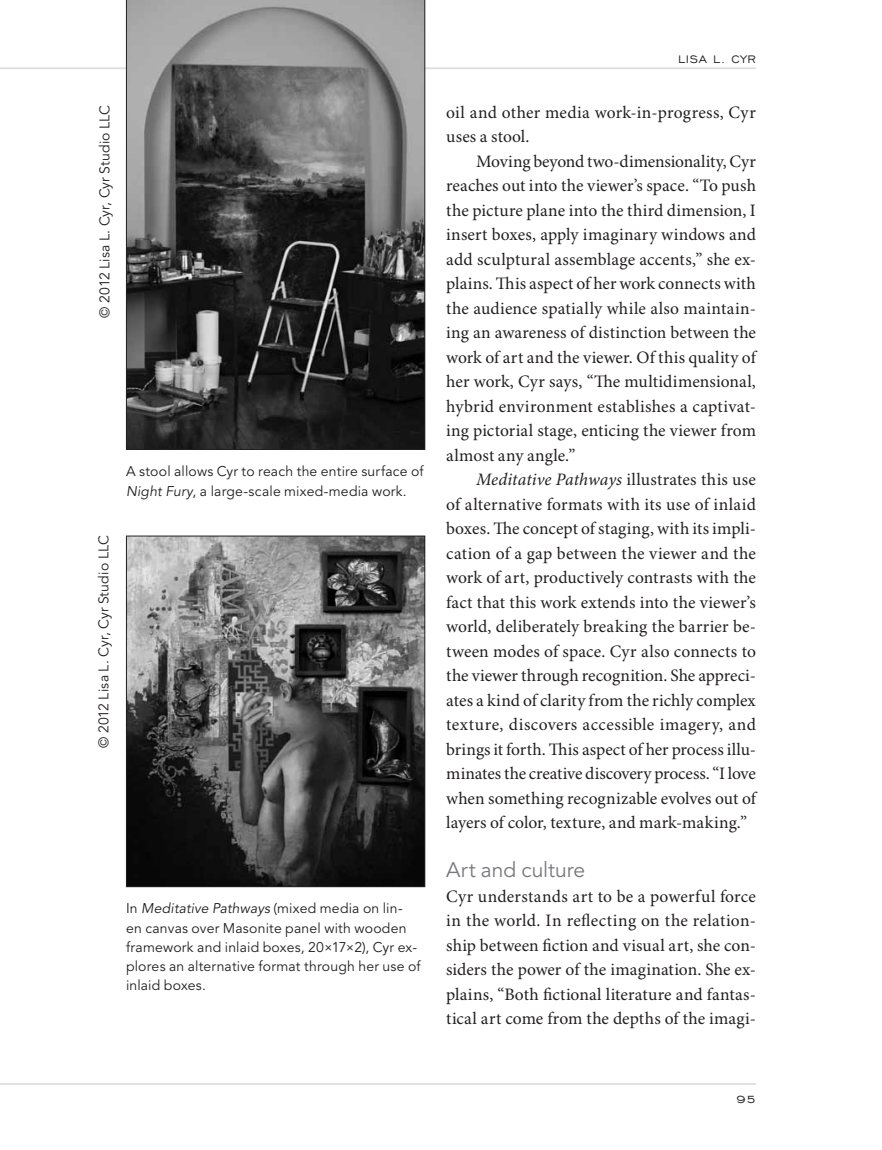
<style>
.page{position:relative;width:882px;height:1150px;background:#fff}
.page>*{position:absolute;margin:0;border:0;box-sizing:border-box;transform-origin:0 0}
.t1{font:21px "Avenir LT Std";letter-spacing:-.005em;color:#77787b}
.t2{font:17.5px/24.5px "Minion Pro";letter-spacing:.005em;color:#231f20;text-align:justify}
.t3{font:14px/19.2px "Avenir LT Std";letter-spacing:.015em;color:#231f20}
.t4{font:14px "Engravers Gothic BT";letter-spacing:.05em;color:#231f20}
.s1{font-style:italic}
</style>
<div class="page">
<hr style="left:0;top:67px;width:756px;height:2px;background:#dcddde">
<hr style="left:0;top:1083px;width:756px;height:2px;background:#dcddde">
<svg style="left:126px;top:0;width:299px;height:450px;background:#545454"></svg>
<img style="left:128px;top:538px;width:295px;height:347px">
<div style="left:126px;top:536px;width:299px;height:351px;border:1px solid #231f20"></div>
<p class="t3" style="left:96px;top:317px;width:214px;rotate:-90deg">© 2012 Lisa L. Cyr, Cyr Studio LLC</p>
<p class="t3" style="left:126px;top:462px;width:299px">A stool allows Cyr to reach the entire surface of<br><span class="s1">Night Fury</span>, a large-scale mixed-media work.</p>
<p class="t3" style="left:95px;top:748px;width:214px;rotate:-90deg">© 2012 Lisa L. Cyr, Cyr Studio LLC</p>
<p class="t3" style="left:126px;top:899px;width:296px">In <span class="s1">Meditative Pathways</span> (mixed media on lin&shy;en canvas over Masonite panel with wooden framework and inlaid boxes, 20×17×2), Cyr ex&shy;plores an alternative format through her use of inlaid boxes.</p>
<p class="t4" style="left:678px;top:51px;width:79px">Lisa L. Cyr</p>
<p class="t2" style="left:446px;top:101px;width:311px">oil and other media work-in-progress, Cyr uses a stool.</p>
<p class="t2" style="left:446px;top:150px;width:311px;text-indent:30px">Moving beyond two-dimensionality, Cyr reaches out into the viewer’s space. “To push the picture plane into the third dimension, I insert boxes, apply imaginary windows and add sculptural assemblage accents,” she ex&shy;plains. This aspect of her work connects with the audience spatially while also maintain&shy;ing an awareness of distinction between the work of art and the viewer. Of this quality of her work, Cyr says, “The multidimensional, hybrid environment establishes a captivat&shy;ing pictorial stage, enticing the viewer from almost any angle.”</p>
<p class="t2" style="left:446px;top:468px;width:311px;text-indent:30px"><span class="s1">Meditative Pathways</span> illustrates this use of alternative formats with its use of inlaid boxes. The concept of staging, with its impli&shy;cation of a gap between the viewer and the work of art, productively contrasts with the fact that this work extends into the viewer’s world, deliberately breaking the barrier be&shy;tween modes of space. Cyr also connects to the viewer through recognition. She appreci&shy;ates a kind of clarity from the richly complex texture, discovers accessible imagery, and brings it forth. This aspect of her process illu&shy;minates the creative discovery process. “I love when something recognizable evolves out of layers of color, texture, and mark-making.”</p>
<p class="t1" style="left:446px;top:858px;width:140px">Art and culture</p>
<p class="t2" style="left:446px;top:885px;width:311px">Cyr understands art to be a powerful force in the world. In reflecting on the relation&shy;ship between fiction and visual art, she con&shy;siders the power of the imagination. She ex&shy;plains, “Both fictional literature and fantas&shy;tical art come from the depths of the imagi-</p>
<p class="t4" style="left:737px;top:1091px;width:21px">95</p>
</div>
